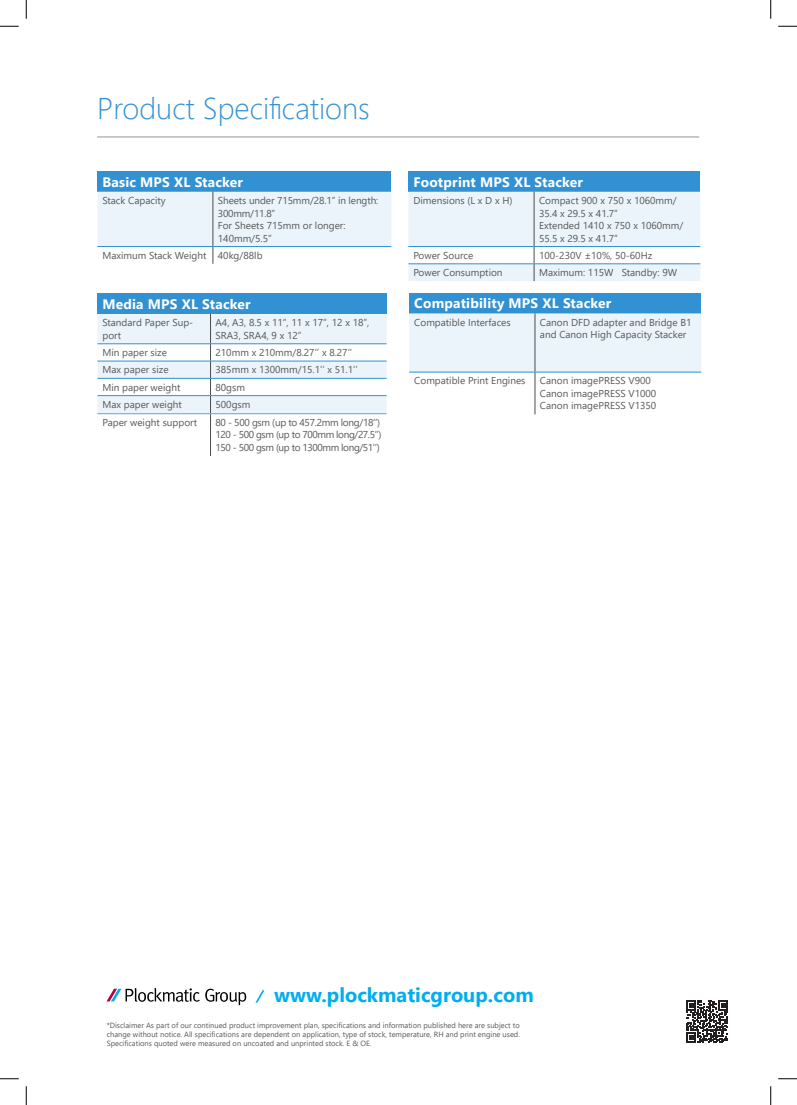
<style>
.page{position:relative;width:797px;height:1105px;background:#fff}
.page>*{position:absolute;margin:0;border:0;box-sizing:border-box;transform-origin:0 0}
.t1{font:300 30px "Segoe UI";color:#3291d2}
.t2{font:700 20.12px "Segoe UI";color:#00aeef}
.t3{font:700 13.75px "Segoe UI";letter-spacing:.015em;color:#fff}
.t4{font:10px/12.5px "Segoe UI";color:#57585a}
.t5{font:10px "Segoe UI";letter-spacing:-.04em;color:#57585a}
.t6{font:10px "Segoe UI";letter-spacing:-.03em;color:#57585a}
.t7{font:7.5px/9px "Segoe UI";color:#57585a}
</style>
<div class="page">
<div style="left:97px;top:294px;width:289px;height:20px;background:#3291d2"></div>
<svg style="left:97px;top:314px;width:289px;height:101px"></svg>
<hr style="left:210px;top:414px;width:1px;height:42px;background:#4b4c4d">
<hr style="left:97px;top:343px;width:113px;height:1px;background:#3291d2">
<hr style="left:210px;top:343px;width:176px;height:1px;background:#3291d2">
<hr style="left:97px;top:361px;width:113px;height:1px;background:#3291d2">
<hr style="left:210px;top:361px;width:176px;height:1px;background:#3291d2">
<hr style="left:97px;top:378px;width:113px;height:1px;background:#3291d2">
<hr style="left:210px;top:378px;width:176px;height:1px;background:#3291d2">
<hr style="left:97px;top:395px;width:113px;height:1px;background:#3291d2">
<hr style="left:210px;top:395px;width:176px;height:1px;background:#3291d2">
<hr style="left:97px;top:413px;width:113px;height:1px;background:#5ba7db">
<hr style="left:210px;top:413px;width:176px;height:1px;background:#5ba7db">
<div style="left:97px;top:172px;width:294px;height:20px;background:#3291d2"></div>
<svg style="left:97px;top:192px;width:294px;height:72px"></svg>
<hr style="left:97px;top:246px;width:116px;height:1px;background:#3291d2">
<hr style="left:213px;top:246px;width:178px;height:1px;background:#3291d2">
<div style="left:408px;top:172px;width:292px;height:20px;background:#3291d2"></div>
<svg style="left:408px;top:192px;width:292px;height:89px"></svg>
<hr style="left:408px;top:246px;width:126px;height:1px;background:#3291d2">
<hr style="left:534px;top:246px;width:166px;height:1px;background:#3291d2">
<hr style="left:408px;top:263px;width:126px;height:1px;background:#3291d2">
<hr style="left:534px;top:263px;width:166px;height:1px;background:#3291d2">
<div style="left:409px;top:293px;width:292px;height:20px;background:#3291d2"></div>
<div style="left:409px;top:313px;width:292px;height:59px;background:#ebf4fa"></div>
<hr style="left:534px;top:313px;width:1px;height:59px;background:#4b4c4d">
<hr style="left:534px;top:372px;width:1px;height:42px;background:#4b4c4d">
<hr style="left:409px;top:372px;width:126px;height:1px;background:#3291d2">
<hr style="left:535px;top:372px;width:166px;height:1px;background:#3291d2">
<hr style="left:97px;top:137px;width:602px;height:1px;background:#939598">
<svg style="left:106px;top:988px;width:140px;height:17px"></svg>
<svg style="left:255px;top:989px;width:10px;height:15px"></svg>
<svg style="left:686px;top:1000px;width:42px;height:42px"></svg>
<svg style="left:0;top:25px;width:19px;height:2px"></svg>
<svg style="left:778px;top:25px;width:19px;height:2px"></svg>
<svg style="left:0;top:1078px;width:19px;height:1px"></svg>
<svg style="left:778px;top:1078px;width:19px;height:1px"></svg>
<svg style="left:25px;top:0;width:2px;height:19px"></svg>
<svg style="left:25px;top:1086px;width:2px;height:19px"></svg>
<svg style="left:770px;top:0;width:1px;height:19px"></svg>
<svg style="left:770px;top:1086px;width:1px;height:19px"></svg>
<p class="t1" style="left:97px;top:80px;width:274px">Product Specifications</p>
<p class="t3" style="left:102px;top:169px;width:142px">Basic MPS XL Stacker</p>
<p class="t4" style="left:102px;top:193px;width:65px">Stack Capacity</p>
<p class="t4" style="left:218px;top:193px;width:162px">Sheets under 715mm/28.1” in length:<br>300mm/11.8”</p>
<p class="t4" style="left:218px;top:218px;width:129px">For Sheets 715mm or longer:</p>
<p class="t4" style="left:218px;top:231px;width:56px">140mm/5.5”</p>
<p class="t4" style="left:102px;top:248px;width:106px">Maximum Stack Weight</p>
<p class="t4" style="left:218px;top:248px;width:46px">40kg/88lb</p>
<p class="t3" style="left:102px;top:291px;width:150px">Media MPS XL Stacker</p>
<p class="t4" style="left:102px;top:316px;width:92px">Standard Paper Sup&shy;port</p>
<p class="t4" style="left:215px;top:316px;width:155px">A4, A3, 8.5 x 11”, 11 x 17”, 12 x 18”,<br>SRA3, SRA4, 9 x 12”</p>
<p class="t4" style="left:102px;top:345px;width:66px">Min paper size</p>
<p class="t4" style="left:215px;top:345px;width:138px">210mm x 210mm/8.27’’ x 8.27’’</p>
<p class="t4" style="left:102px;top:363px;width:68px">Max paper size</p>
<p class="t4" style="left:215px;top:363px;width:144px">385mm x 1300mm/15.1’’ x 51.1’’</p>
<p class="t4" style="left:102px;top:380px;width:79px">Min paper weight</p>
<p class="t4" style="left:215px;top:380px;width:31px">80gsm</p>
<p class="t4" style="left:102px;top:397px;width:81px">Max paper weight</p>
<p class="t4" style="left:215px;top:397px;width:36px">500gsm</p>
<p class="t4" style="left:102px;top:415px;width:96px">Paper weight support</p>
<p class="t6" style="left:215px;top:413px;width:166px">80 - 500 gsm (up to 457.2mm long/18’’)</p>
<p class="t5" style="left:215px;top:425px;width:167px">120 - 500 gsm (up to 700mm long/27.5’’)</p>
<p class="t5" style="left:215px;top:438px;width:166px">150 - 500 gsm (up to 1300mm long/51’’)</p>
<p class="t3" style="left:413px;top:169px;width:171px">Footprint MPS XL Stacker</p>
<p class="t4" style="left:413px;top:193px;width:101px">Dimensions (L x D x H)</p>
<p class="t4" style="left:539px;top:193px;width:139px">Compact 900 x 750 x 1060mm/<br>35.4 x 29.5 x 41.7”</p>
<p class="t4" style="left:539px;top:218px;width:146px">Extended 1410 x 750 x 1060mm/<br>55.5 x 29.5 x 41.7”</p>
<p class="t4" style="left:413px;top:248px;width:61px">Power Source</p>
<p class="t4" style="left:539px;top:248px;width:115px">100-230V ±10%, 50-60Hz</p>
<p class="t4" style="left:413px;top:265px;width:91px">Power Consumption</p>
<p class="t4" style="left:539px;top:265px;width:139px">Maximum: 115W Standby: 9W</p>
<p class="t3" style="left:414px;top:291px;width:199px">Compatibility MPS XL Stacker</p>
<p class="t4" style="left:414px;top:315px;width:98px">Compatible Interfaces</p>
<p class="t4" style="left:540px;top:315px;width:153px">Canon DFD adapter and Bridge B1 and Canon High Capacity Stacker</p>
<p class="t4" style="left:414px;top:374px;width:113px">Compatible Print Engines</p>
<p class="t4" style="left:540px;top:374px;width:112px">Canon imagePRESS V900</p>
<p class="t4" style="left:540px;top:386px;width:118px">Canon imagePRESS V1000</p>
<p class="t4" style="left:540px;top:399px;width:118px">Canon imagePRESS V1350</p>
<p class="t2" style="left:274px;top:975px;width:261px">www.plockmaticgroup.com</p>
<p class="t7" style="left:107px;top:1020px;width:415px">*Disclaimer As part of our continued product improvement plan, specifications and information published here are subject to change without notice. All specifications are dependent on application, type of stock, temperature, RH and print engine used.</p>
<p class="t7" style="left:107px;top:1038px;width:266px">Specifications quoted were measured on uncoated and unprinted stock. E &amp; OE.</p>
</div>
